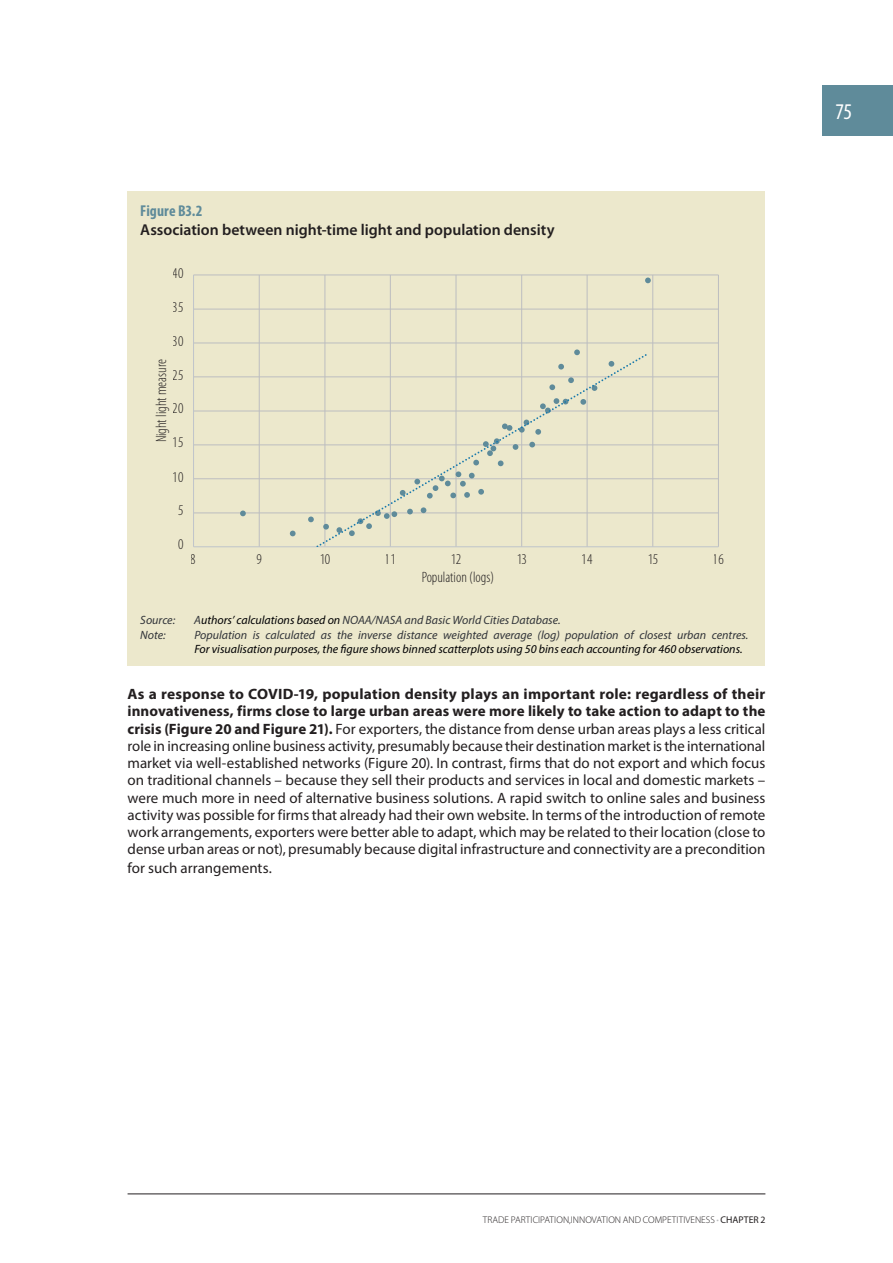
<style>
.page{position:relative;width:893px;height:1263px;background:#fff}
.page>*{position:absolute;margin:0;border:0;box-sizing:border-box;transform-origin:0 0}
.t1{font:condensed 22.5px "Myriad Pro";color:#fff}
._11_FIGURE_TABLE_TEX{font:600 15.75px/18.9px "Myriad Pro";color:#231f20}
._09_TEXT{font:15px/17.2px "Myriad Pro";color:#231f20;text-align:justify}
.t2{font:300 condensed 15px "Myriad Pro";color:#231f20}
.t3{font:italic 12px/14.4px "Myriad Pro";color:#000002}
.t4{font:italic 12px "Myriad Pro";color:#313439}
.t5{font:300 9.75px "Myriad Pro";color:#231f20}
.t6{font:9.75px "Myriad Pro";color:#231f20}
.s1{font-weight:700;font-stretch:condensed;color:#5f8b9a}
.s2{color:#000002}
.s3{color:#313439}
.s4{font-weight:700}
.s5{font-weight:300;color:#bcbdc0}
</style>
<div class="page">
<div style="left:823px;top:85px;width:70px;height:50px;background:#5f8b9a"></div>
<hr style="left:128px;top:1193px;width:637px;height:1px;background:#231f20">
<div style="left:128px;top:191px;width:637px;height:475px;background:#ece8cc"></div>
<hr style="left:194px;top:275px;width:524px;height:1px;background:#bcbdc0">
<hr style="left:194px;top:309px;width:524px;height:1px;background:#bcbdc0">
<hr style="left:194px;top:343px;width:524px;height:1px;background:#bcbdc0">
<hr style="left:194px;top:377px;width:524px;height:1px;background:#bcbdc0">
<hr style="left:194px;top:411px;width:524px;height:1px;background:#bcbdc0">
<hr style="left:194px;top:445px;width:524px;height:1px;background:#bcbdc0">
<hr style="left:194px;top:478px;width:524px;height:1px;background:#bcbdc0">
<hr style="left:194px;top:513px;width:524px;height:1px;background:#bcbdc0">
<hr style="left:718px;top:275px;width:1px;height:272px;background:#bcbdc0">
<hr style="left:652px;top:275px;width:1px;height:272px;background:#bcbdc0">
<hr style="left:587px;top:275px;width:1px;height:272px;background:#bcbdc0">
<hr style="left:521px;top:275px;width:1px;height:272px;background:#bcbdc0">
<hr style="left:456px;top:275px;width:1px;height:272px;background:#bcbdc0">
<hr style="left:390px;top:275px;width:1px;height:272px;background:#bcbdc0">
<hr style="left:325px;top:275px;width:1px;height:272px;background:#bcbdc0">
<hr style="left:259px;top:275px;width:1px;height:272px;background:#bcbdc0">
<hr style="left:193px;top:275px;width:1px;height:272px;background:#bfc4ca">
<hr style="left:194px;top:546px;width:524px;height:1px;background:#bfc4ca">
<svg style="left:574px;top:349px;width:6px;height:5px"></svg>
<svg style="left:645px;top:278px;width:6px;height:5px"></svg>
<svg style="left:242px;top:354px;width:405px;height:193px"></svg>
<p class="_11_FIGURE_TABLE_TEX" style="left:140px;top:201px;width:416px"><span class="s1">Figure B3.2<br></span>Association between night-time light and population density</p>
<p class="t2" style="left:173px;top:265px;width:12px">40</p>
<p class="t2" style="left:173px;top:299px;width:12px">35</p>
<p class="t2" style="left:173px;top:333px;width:12px">30</p>
<p class="t2" style="left:153px;top:442px;width:85px;rotate:-90deg">Night light measure</p>
<p class="t2" style="left:173px;top:367px;width:12px">25</p>
<p class="t2" style="left:173px;top:400px;width:12px">20</p>
<p class="t2" style="left:173px;top:434px;width:12px">15</p>
<p class="t2" style="left:173px;top:468px;width:12px">10</p>
<p class="t2" style="left:178px;top:502px;width:7px">5</p>
<p class="t2" style="left:178px;top:536px;width:7px">0</p>
<p class="t2" style="left:191px;top:551px;width:7px">8</p>
<p class="t2" style="left:256px;top:551px;width:7px">9</p>
<p class="t2" style="left:319px;top:551px;width:12px">10</p>
<p class="t2" style="left:385px;top:551px;width:12px">11</p>
<p class="t2" style="left:451px;top:551px;width:12px">12</p>
<p class="t2" style="left:516px;top:551px;width:12px">13</p>
<p class="t2" style="left:582px;top:551px;width:12px">14</p>
<p class="t2" style="left:647px;top:551px;width:12px">15</p>
<p class="t2" style="left:713px;top:551px;width:12px">16</p>
<p class="t2" style="left:422px;top:569px;width:74px">Population (logs)</p>
<p class="t4" style="left:140px;top:613px;width:36px">Source:</p>
<p class="t4" style="left:194px;top:613px;width:368px">A<span class="s2">uthors’ calculations based on</span> NOAA/NASA and Basic World Cities Database.</p>
<p class="t4" style="left:140px;top:627px;width:27px">Note:</p>
<p class="t3" style="left:194px;top:627px;width:556px"><span class="s3">Population is calculated as the inverse distance weighted average (log) population of closest urban centres.<br></span>For visualisation purposes, the figure shows binned scatterplots using 50 bins each accounting for 460 observations.</p>
<p class="_09_TEXT" style="left:128px;top:685px;width:639px"><span class="s4">As a response to COVID-19, population density plays an important role: regardless of their innovativeness, firms close to large urban areas were more likely to take action to adapt to the crisis (Figure 20 and Figure 21).</span> For exporters, the distance from dense urban areas plays a less critical role in increasing online business activity, presumably because their destination market is the international market via well-established networks (Figure 20). In contrast, firms that do not export and which focus on traditional channels – because they sell their products and services in local and domestic markets – were much more in need of alternative business solutions. A rapid switch to online sales and business activity was possible for firms that already had their own website. In terms of the introduction of remote work arrangements, exporters were better able to adapt, which may be related to their location (close to dense urban areas or not), presumably because digital infrastructure and connectivity are a precondition</p>
<p class="_09_TEXT" style="left:128px;top:859px;width:146px">for such arrangements.</p>
<h1 class="t1" style="left:836px;top:100px;width:18px">75</h1>
<p class="t5" style="left:483px;top:1214px;width:11px">TRADE</p>
<p class="t5" style="left:511px;top:1214px;width:6px">PARTICIPATION</p>
<p class="t5" style="left:569px;top:1214px;width:8px">,INNO</p>
<p class="t5" style="left:592px;top:1214px;width:11px">VATION</p>
<p class="t5" style="left:623px;top:1214px;width:7px">AND</p>
<p class="t5" style="left:643px;top:1214px;width:6px">COMPETITI</p>
<p class="t5" style="left:685px;top:1214px;width:11px">VENESS</p>
<p class="t6" style="left:716px;top:1213px;width:50px"><span class="s5">•</span> CHAPTER 2</p>
</div>
